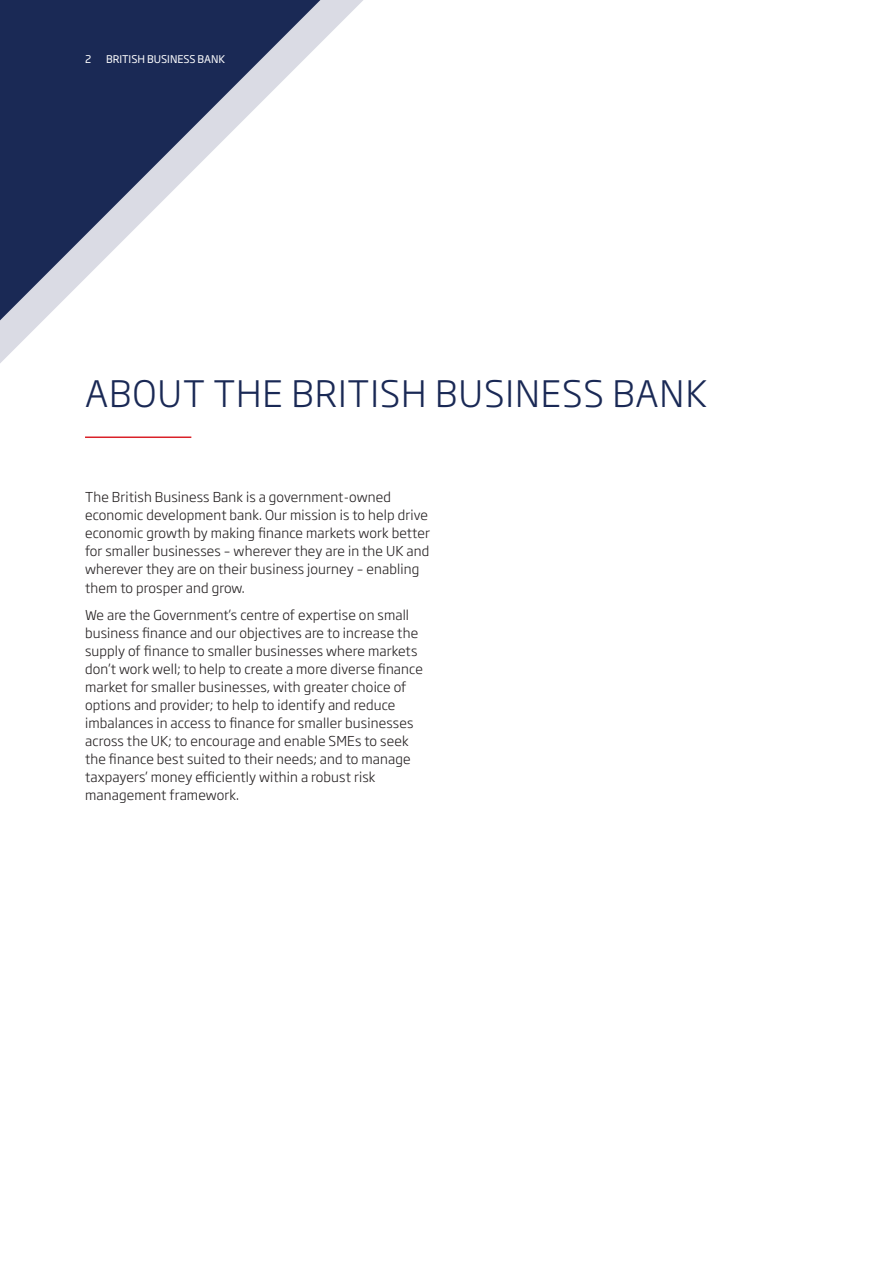
<style>
.page{position:relative;width:893px;height:1263px;background:#fff}
.page>*{position:absolute;margin:0;border:0;box-sizing:border-box;transform-origin:0 0}
.Section_Header_BLUE{font:300 36px "Soho Gothic Pro";letter-spacing:.025em;color:#1a2955}
.Body_Text{font:300 13.5px/18px "Soho Gothic Pro";letter-spacing:.01em;color:#231f20}
.Intro_Executive_Summ{font:300 13.5px/18px "Soho Gothic Pro";letter-spacing:.01em;color:#231f20}
.t1{font:10.5px "Soho Gothic Pro";color:#fff}
</style>
<div class="page">
<svg style="left:0;top:0;width:363px;height:363px"></svg>
<svg style="left:0;top:0;width:320px;height:320px;fill:#1a2955"></svg>
<hr style="left:85px;top:436px;width:106px;height:2px;background:#da2128">
<p class="t1" style="left:85px;top:51px;width:8px">2</p>
<p class="t1" style="left:106px;top:51px;width:121px">BRITISH BUSINESS BANK</p>
<p class="Section_Header_BLUE" style="left:85px;top:365px;width:623px">ABOUT THE BRITISH BUSINESS BANK</p>
<p class="Intro_Executive_Summ" style="left:85px;top:487px;width:346px">The British Business Bank is a government-owned economic development bank. Our mission is to help drive economic growth by making finance markets work better for smaller businesses – wherever they are in the UK and wherever they are on their business journey – enabling</p>
<p class="Intro_Executive_Summ" style="left:85px;top:578px;width:161px">them to prosper and grow.</p>
<p class="Body_Text" style="left:85px;top:605px;width:339px">We are the Government’s centre of expertise on small business finance and our objectives are to increase the supply of finance to smaller businesses where markets don’t work well; to help to create a more diverse finance market for smaller businesses, with greater choice of options and provider; to help to identify and reduce imbalances in access to finance for smaller businesses across the UK; to encourage and enable SMEs to seek the finance best suited to their needs; and to manage taxpayers’ money efficiently within a robust risk management framework.</p>
</div>
